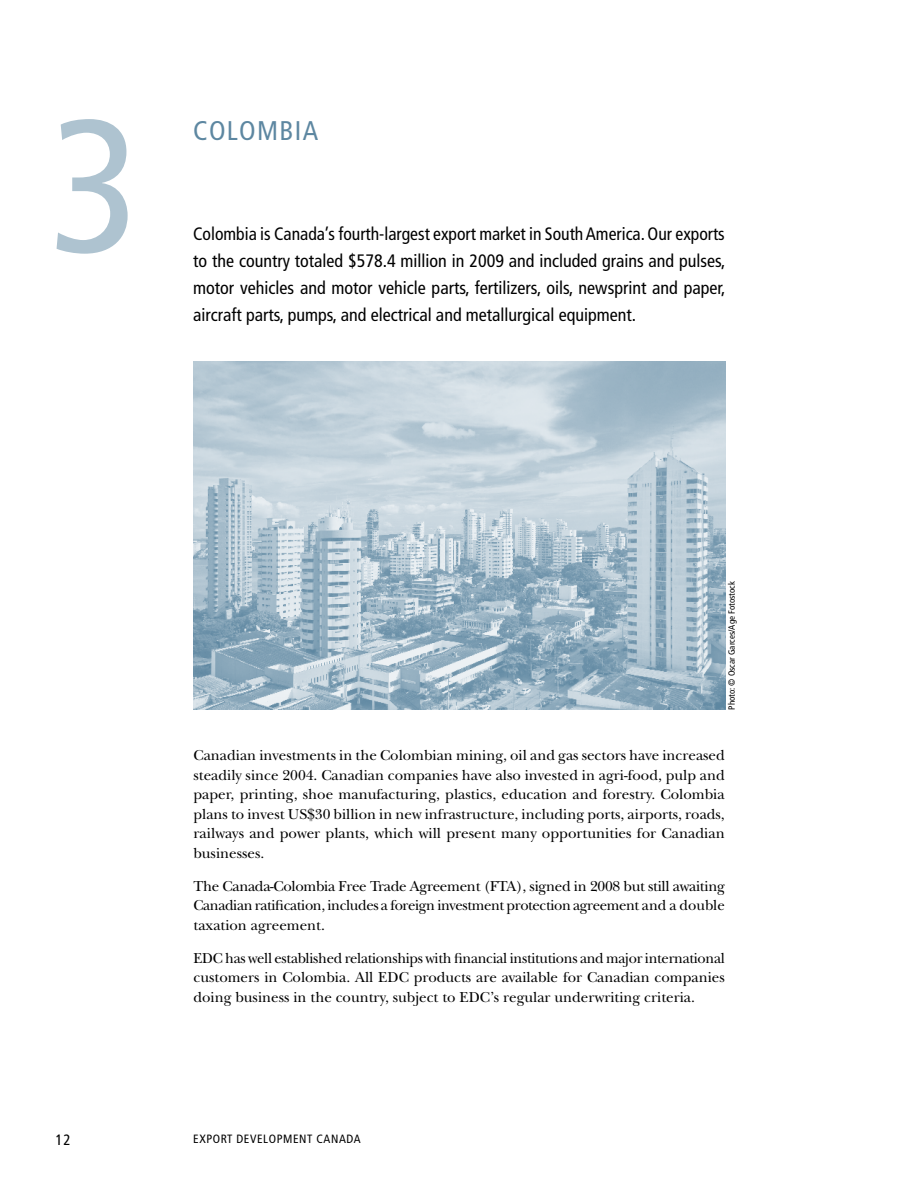
<style>
.page{position:relative;width:918px;height:1188px;background:#fff}
.page>*{position:absolute;margin:0;border:0;box-sizing:border-box;transform-origin:0 0}
.t1{font:condensed 189px "Frutiger LT";color:#aec3d0}
.t2{font:condensed 27px "Frutiger LT";color:#5d87a1}
.t3{font:condensed 18px/27px "Frutiger LT";color:#000;text-align:justify}
.t4{font:15px/19.5px "New Baskerville";color:#000;text-align:justify}
.t5{font:condensed 15px "Frutiger LT";color:#000}
.t6{font:condensed 12px "Frutiger LT";letter-spacing:.05em;color:#000}
.t7{font:condensed 9px "Frutiger LT";color:#000}
</style>
<div class="page">
<img style="left:193px;top:361px;width:532px;height:349px">
<h1 class="t1" style="left:50px;top:77px;width:92px">3</h1>
<h2 class="t2" style="left:193px;top:115px;width:124px">Colomb ia</h2>
<p class="t3" style="left:193px;top:221px;width:534px">Colombia is Canada’s fourth-largest export market in South America. Our exports to the country totaled $578.4 million in 2009 and included grains and pulses, motor vehicles and motor vehicle parts, fertilizers, oils, newsprint and paper, aircraft parts, pumps, and electrical and metallurgical equipment.</p>
<p class="t7" style="left:726px;top:710px;width:130px;rotate:-90deg">Photo: © Oscar Garces/Age Fotostock</p>
<p class="t4" style="left:194px;top:746px;width:533px">Canadian investments in the Colombian mining, oil and gas sectors have increased steadily since 2004. Canadian companies have also invested in agri-food, pulp and paper, printing, shoe manufacturing, plastics, education and forestry. Colombia plans to invest US$30 billion in new infrastructure, including ports, airports, roads, railways and power plants, which will present many opportunities for Canadian businesses.</p>
<p class="t4" style="left:194px;top:876px;width:533px">The Canada-Colombia Free Trade Agreement (FTA), signed in 2008 but still awaiting Canadian ratification, includes a foreign investment protection agreement and a double taxation agreement.</p>
<p class="t4" style="left:194px;top:948px;width:533px">EDC has well established relationships with financial institutions and major international customers in Colombia. All EDC products are available for Canadian companies doing business in the country, subject to EDC’s regular underwriting criteria.</p>
<p class="t5" style="left:56px;top:1131px;width:17px">12</p>
<p class="t6" style="left:193px;top:1132px;width:103px">EXPORT DEVELOPMENT</p>
<p class="t6" style="left:317px;top:1132px;width:46px">CANADA</p>
</div>
